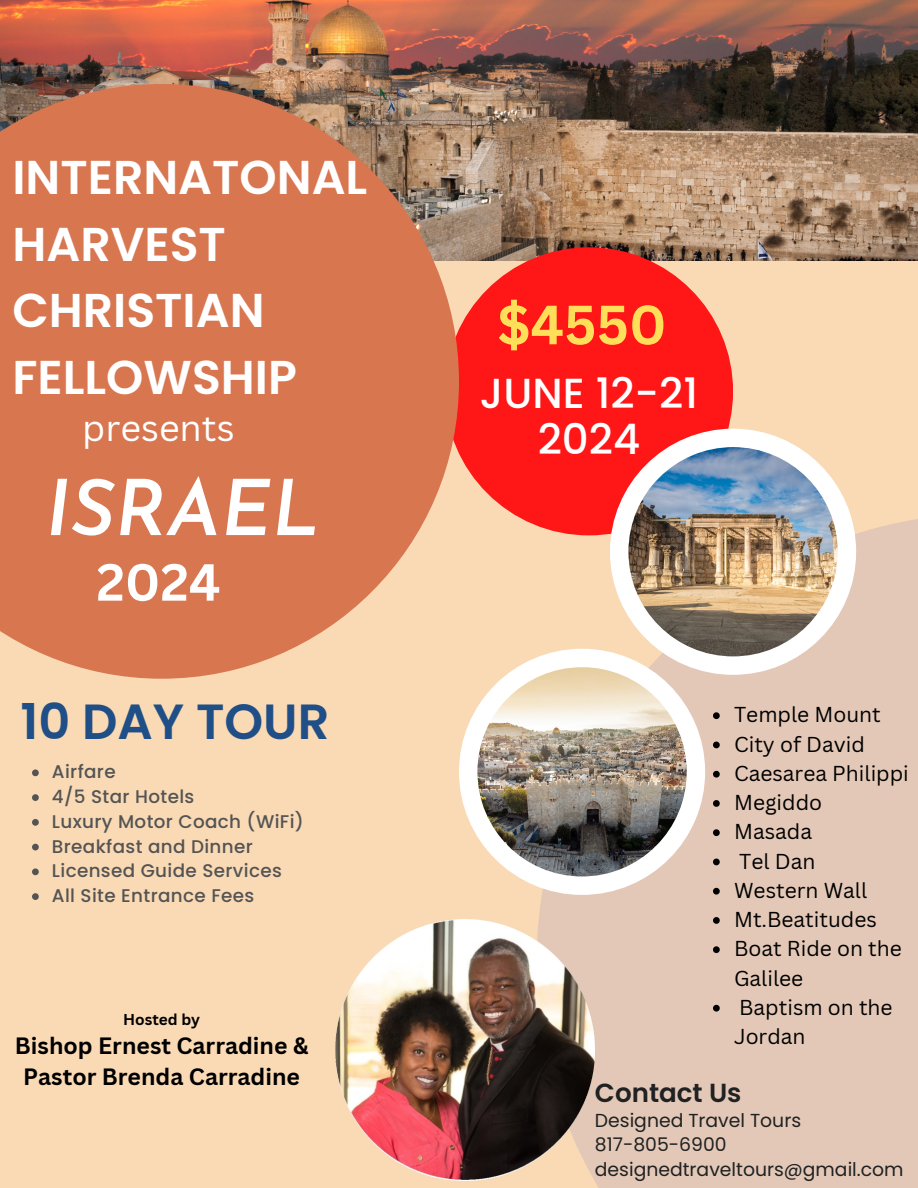
<style>
.page{position:relative;width:918px;height:1188px;background:#fadab5}
.page>*{position:absolute;margin:0;border:0;box-sizing:border-box;transform-origin:0 0}
.t1{font:italic 600 77.4px "Josefin Sans";color:#fff}
.t2{font:700 54px "Canva Sans";color:#ffde59}
.t3{font:700 51px "Canva Sans";color:#fff}
.t4{font:600 49.35px "Poppins";color:#1f4f86}
.t5{font:600 47.4px/66.3px "Poppins";color:#fff}
.t6{font:500 42px "Poppins";color:#fff}
.t7{font:36px "Canva Sans";color:#fff}
.t8{font:600 26.1px "Poppins";color:#1f2122}
.t9{font:700 22.95px/31.5px "Canva Sans";color:#000;text-align:center}
.t10{font:21px/29.2px "Canva Sans";color:#000}
.t11{font:18.75px "Poppins";color:#1f2122}
.t12{font:500 18.3px/24.8px "Poppins";letter-spacing:.02em;color:#545454}
.t13{font:700 15.3px "Canva Sans";color:#000}
</style>
<div class="page">
<div style="left:537px;top:512px;width:381px;height:676px;background:#e3c8b7"></div>
<img style="left:0;top:0;width:918px;height:260px">
<div style="left:445px;top:247px;width:288px;height:288px;background:#ff1616;border-radius:50%"></div>
<div style="left:610px;top:429px;width:246px;height:246px;background:#fff;border-radius:50%"></div>
<div style="left:459px;top:649px;width:246px;height:246px;background:#fff;border-radius:50%"></div>
<img style="left:628px;top:447px;width:210px;height:209px;border-radius:50%">
<img style="left:477px;top:667px;width:210px;height:209px;border-radius:50%">
<svg style="left:0;top:84px;width:459px;height:595px;background:#d57d59"></svg>
<img style="left:336px;top:919px;width:259px;height:261px">
<svg style="left:32px;top:769px;width:7px;height:7px"></svg>
<svg style="left:32px;top:794px;width:7px;height:7px"></svg>
<svg style="left:32px;top:819px;width:7px;height:7px"></svg>
<svg style="left:32px;top:844px;width:7px;height:6px"></svg>
<svg style="left:32px;top:868px;width:7px;height:7px"></svg>
<svg style="left:32px;top:893px;width:7px;height:7px"></svg>
<svg style="left:713px;top:712px;width:7px;height:7px"></svg>
<svg style="left:713px;top:742px;width:7px;height:6px"></svg>
<svg style="left:713px;top:771px;width:7px;height:7px"></svg>
<svg style="left:713px;top:800px;width:7px;height:7px"></svg>
<svg style="left:713px;top:829px;width:7px;height:7px"></svg>
<svg style="left:713px;top:859px;width:7px;height:6px"></svg>
<svg style="left:713px;top:888px;width:7px;height:7px"></svg>
<svg style="left:713px;top:917px;width:7px;height:7px"></svg>
<svg style="left:713px;top:946px;width:7px;height:7px"></svg>
<svg style="left:713px;top:1005px;width:7px;height:7px"></svg>
<h3 class="t5" style="left:12px;top:145px;width:357px">INTERNATONAL<br>HARVEST<br>CHRISTIAN<br>FELLOWSHIP</h3>
<h2 class="t2" style="left:497px;top:287px;width:171px">$4550</h2>
<h3 class="t6" style="left:480px;top:364px;width:220px">JUNE 12-21</h3>
<h3 class="t7" style="left:82px;top:403px;width:154px">presents</h3>
<h3 class="t6" style="left:538px;top:410px;width:104px">2024</h3>
<h1 class="t1" style="left:45px;top:477px;width:276px">ISRAEL</h1>
<h3 class="t3" style="left:96px;top:546px;width:126px">2024</h3>
<h3 class="t4" style="left:21px;top:687px;width:310px">10 DAY TOUR</h3>
<p class="t12" style="left:52px;top:760px;width:254px">Airfare<br>4/5 Star Hotels<br>Luxury Motor Coach (WiFi)<br>Breakfast and Dinner<br>Licensed Guide Services<br>All Site Entrance Fees</p>
<p class="t13" style="left:123px;top:1008px;width:78px">Hosted by</p>
<p class="t9" style="left:15px;top:1029px;width:295px">Bishop Ernest Carradine &amp;<br>Pastor Brenda Carradine</p>
<p class="t10" style="left:734px;top:700px;width:176px">Temple Mount<br>City of David<br>Caesarea Philippi<br>Megiddo<br>Masada<br>Tel Dan<br>Western Wall<br>Mt.Beatitudes<br>Boat Ride on the<br>Galilee<br>Baptism on the<br>Jordan</p>
<p class="t8" style="left:595px;top:1074px;width:148px">Contact Us</p>
<p class="t11" style="left:595px;top:1108px;width:208px">Designed Travel Tours</p>
<p class="t11" style="left:595px;top:1132px;width:133px">817-805-6900</p>
<p class="t11" style="left:595px;top:1156px;width:310px">designedtraveltours@gmail.com</p>
</div>
